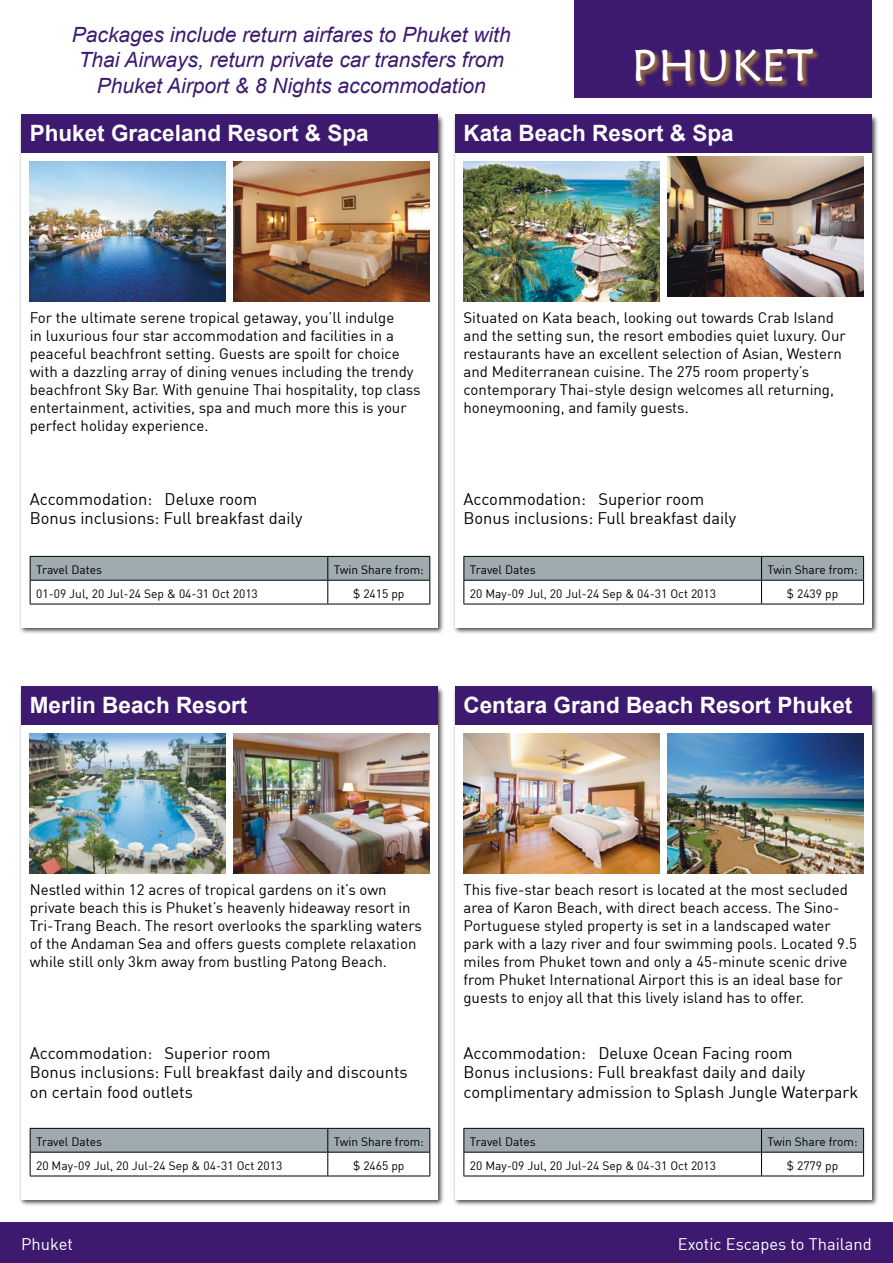
<style>
.page{position:relative;width:893px;height:1263px;background:#fff}
.page>*{position:absolute;margin:0;border:0;box-sizing:border-box;transform-origin:0 0}
.t1{font:44.55px "Maiandra GD";letter-spacing:.05em;color:#fff}
.t2{font:700 22.5px "Arial";color:#fff}
.t3{font:italic 21px/25.5px "Arial";color:#3d1a6f;text-align:center}
.t4{font:16.5px/19.5px "DIN";color:#000}
.t5{font:16.5px "DIN";color:#fff}
.t6{font:15px/18px "DIN";color:#000}
.t7{font:12px "DIN";color:#000}
</style>
<div class="page">
<div style="left:0;top:1222px;width:893px;height:41px;background:#3d1a6f"></div>
<div style="left:19px;top:687px;width:425px;height:519px;background:#000;opacity:.73"></div>
<div style="left:21px;top:689px;width:417px;height:510px;background:#fff"></div>
<div style="left:21px;top:687px;width:417px;height:38px;background:#3d1a6f"></div>
<img style="left:234px;top:733px;width:195px;height:141px">
<img style="left:30px;top:733px;width:195px;height:141px">
<svg style="left:30px;top:1128px;width:400px;height:47px"></svg>
<hr style="left:30px;top:1175px;width:298px;height:1px;background:#000">
<hr style="left:328px;top:1175px;width:102px;height:1px;background:#000">
<div style="left:453px;top:687px;width:425px;height:519px;background:#000;opacity:.73"></div>
<div style="left:455px;top:689px;width:417px;height:510px;background:#fff"></div>
<div style="left:455px;top:687px;width:417px;height:38px;background:#3d1a6f"></div>
<img style="left:668px;top:733px;width:195px;height:141px">
<img style="left:463px;top:733px;width:196px;height:141px">
<svg style="left:463px;top:1128px;width:401px;height:47px"></svg>
<hr style="left:463px;top:1175px;width:298px;height:1px;background:#000">
<hr style="left:761px;top:1175px;width:103px;height:1px;background:#000">
<div style="left:19px;top:115px;width:425px;height:519px;background:#000;opacity:.73"></div>
<div style="left:21px;top:117px;width:417px;height:510px;background:#fff"></div>
<div style="left:21px;top:115px;width:417px;height:38px;background:#3d1a6f"></div>
<img style="left:234px;top:162px;width:195px;height:140px">
<img style="left:30px;top:162px;width:195px;height:140px">
<svg style="left:30px;top:556px;width:400px;height:48px"></svg>
<hr style="left:30px;top:604px;width:298px;height:1px;background:#000">
<hr style="left:328px;top:604px;width:102px;height:1px;background:#000">
<div style="left:453px;top:115px;width:425px;height:519px;background:#000;opacity:.73"></div>
<div style="left:455px;top:117px;width:417px;height:510px;background:#fff"></div>
<div style="left:455px;top:115px;width:417px;height:38px;background:#3d1a6f"></div>
<img style="left:668px;top:156px;width:195px;height:141px">
<img style="left:463px;top:162px;width:196px;height:140px">
<svg style="left:463px;top:556px;width:401px;height:48px"></svg>
<hr style="left:463px;top:604px;width:298px;height:1px;background:#000">
<hr style="left:761px;top:604px;width:103px;height:1px;background:#000">
<div style="left:574px;top:0;width:298px;height:98px;background:#3d1a6f"></div>
<div style="left:635px;top:49px;width:185px;height:40px;background:#ffcb05;opacity:.44"></div>
<h3 class="t3" style="left:72px;top:22px;width:440px">Packages include return airfares to Phuket with<br>Thai Airways, return private car transfers from<br>Phuket Airport &amp; 8 Nights accommodation</h3>
<h1 class="t1" style="left:632px;top:38px;width:183px">PHUKET</h1>
<h2 class="t2" style="left:30px;top:118px;width:340px">Phuket Graceland Resort &amp; Spa</h2>
<h2 class="t2" style="left:463px;top:118px;width:272px">Kata Beach Resort &amp; Spa</h2>
<p class="t6" style="left:30px;top:308px;width:392px">For the ultimate serene tropical getaway, you’ll indulge<br>in luxurious four star accommodation and facilities in a peaceful beachfront setting. Guests are spoilt for choice with a dazzling array of dining venues including the trendy beachfront Sky Bar. With genuine Thai hospitality, top class entertainment, activities, spa and much more this is your perfect holiday experience.</p>
<p class="t4" style="left:30px;top:489px;width:274px">Accommodation: Deluxe room<br>Bonus inclusions: Full breakfast daily</p>
<p class="t7" style="left:36px;top:562px;width:67px">Travel Dates</p>
<p class="t7" style="left:334px;top:562px;width:92px">Twin Share from:</p>
<p class="t7" style="left:36px;top:586px;width:223px">01-09 Jul, 20 Jul-24 Sep &amp; 04-31 Oct 2013</p>
<p class="t7" style="left:353px;top:586px;width:53px">$ 2415 pp</p>
<h2 class="t2" style="left:30px;top:690px;width:219px">Merlin Beach Resort</h2>
<p class="t6" style="left:463px;top:308px;width:384px">Situated on Kata beach, looking out towards Crab Island and the setting sun, the resort embodies quiet luxury. Our restaurants have an excellent selection of Asian, Western and Mediterranean cuisine. The 275 room property’s contemporary Thai-style design welcomes all returning, honeymooning, and family guests.</p>
<p class="t4" style="left:463px;top:489px;width:274px">Accommodation: Superior room<br>Bonus inclusions: Full breakfast daily</p>
<p class="t7" style="left:470px;top:562px;width:67px">Travel Dates</p>
<p class="t7" style="left:767px;top:562px;width:92px">Twin Share from:</p>
<p class="t7" style="left:470px;top:586px;width:248px">20 May-09 Jul, 20 Jul-24 Sep &amp; 04-31 Oct 2013</p>
<p class="t7" style="left:787px;top:586px;width:53px">$ 2439 pp</p>
<h2 class="t2" style="left:463px;top:690px;width:390px">Centara Grand Beach Resort Phuket</h2>
<p class="t6" style="left:30px;top:880px;width:394px">Nestled within 12 acres of tropical gardens on it’s own private beach this is Phuket’s heavenly hideaway resort in Tri-Trang Beach. The resort overlooks the sparkling waters of the Andaman Sea and offers guests complete relaxation while still only 3km away from bustling Patong Beach.</p>
<p class="t4" style="left:30px;top:1042px;width:379px">Accommodation: Superior room<br>Bonus inclusions: Full breakfast daily and discounts on certain food outlets</p>
<p class="t7" style="left:36px;top:1134px;width:67px">Travel Dates</p>
<p class="t7" style="left:334px;top:1134px;width:92px">Twin Share from:</p>
<p class="t7" style="left:36px;top:1158px;width:248px">20 May-09 Jul, 20 Jul-24 Sep &amp; 04-31 Oct 2013</p>
<p class="t7" style="left:353px;top:1158px;width:53px">$ 2465 pp</p>
<p class="t6" style="left:463px;top:880px;width:395px">This five-star beach resort is located at the most secluded area of Karon Beach, with direct beach access. The Sino-Portuguese styled property is set in a landscaped water park with a lazy river and four swimming pools. Located 9.5 miles from Phuket town and only a 45-minute scenic drive from Phuket International Airport this is an ideal base for guests to enjoy all that this lively island has to offer.</p>
<p class="t4" style="left:463px;top:1042px;width:396px">Accommodation: Deluxe Ocean Facing room<br>Bonus inclusions: Full breakfast daily and daily complimentary admission to Splash Jungle Waterpark</p>
<p class="t7" style="left:470px;top:1134px;width:67px">Travel Dates</p>
<p class="t7" style="left:767px;top:1134px;width:92px">Twin Share from:</p>
<p class="t7" style="left:470px;top:1158px;width:248px">20 May-09 Jul, 20 Jul-24 Sep &amp; 04-31 Oct 2013</p>
<p class="t7" style="left:787px;top:1158px;width:53px">$ 2779 pp</p>
<p class="t5" style="left:21px;top:1234px;width:53px">Phuket</p>
<p class="t5" style="left:678px;top:1234px;width:195px">Exotic Escapes to Thailand</p>
</div>
